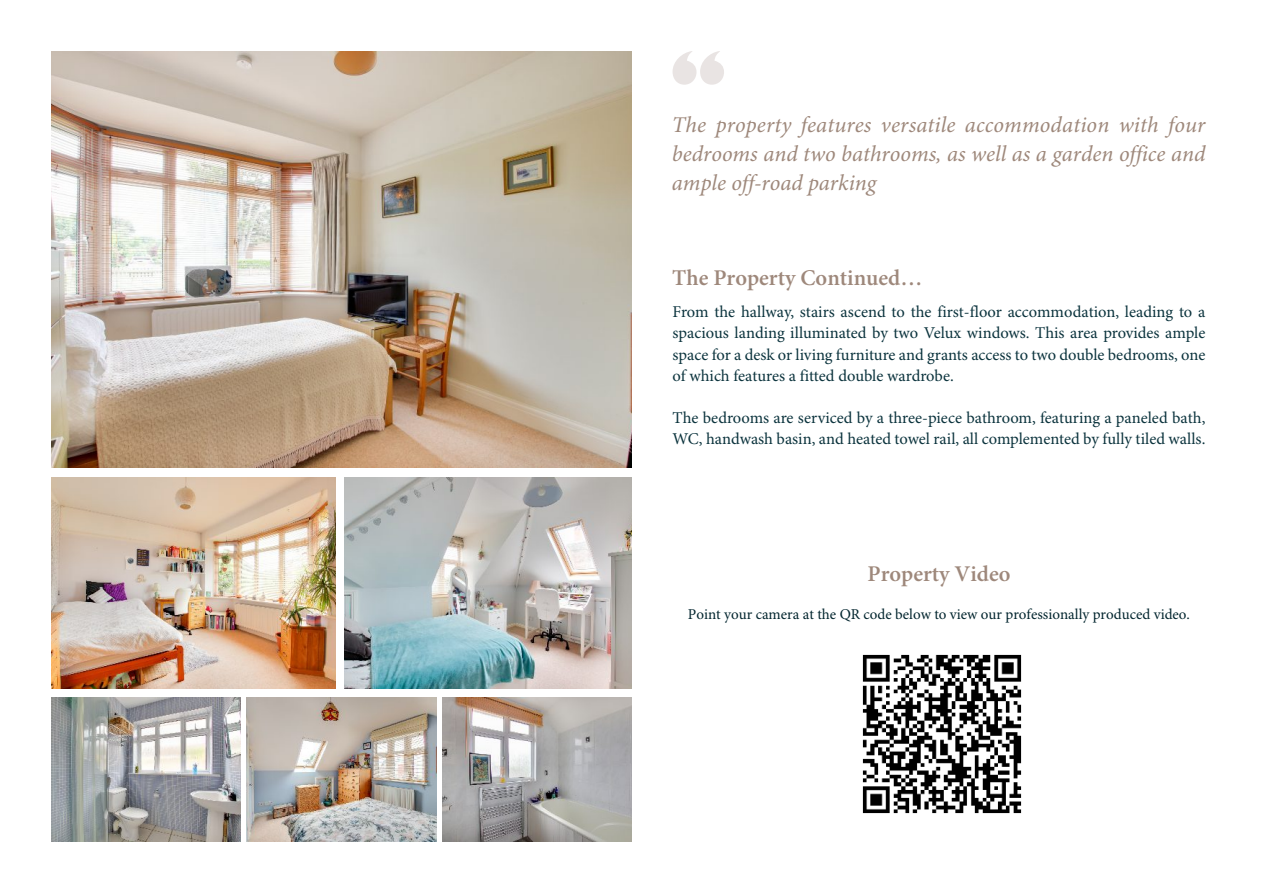
<style>
.page{position:relative;width:1263px;height:893px;background:#fff}
.page>*{position:absolute;margin:0;border:0;box-sizing:border-box;transform-origin:0 0}
.t1{font:italic 22.5px/28.8px "Minion Pro";color:#9e887b;text-align:justify}
.t2{font:600 22.5px "Minion Pro";color:#9e887b}
.t3{font:16.5px/21.1px "Minion Pro";color:#0b333d;text-align:justify}
.t4{font:15px "Minion Pro";color:#02252e}
</style>
<div class="page">
<svg style="left:672px;top:51px;width:52px;height:34px"></svg>
<img style="left:246px;top:698px;width:190px;height:144px">
<img style="left:51px;top:477px;width:285px;height:212px">
<img style="left:51px;top:51px;width:580px;height:417px">
<img style="left:344px;top:477px;width:287px;height:212px">
<img style="left:51px;top:698px;width:190px;height:144px">
<img style="left:442px;top:698px;width:189px;height:144px">
<img style="left:862px;top:654px;width:160px;height:160px">
<h1 class="t1" style="left:672px;top:113px;width:535px">The property features versatile accommodation with four bedrooms and two bathrooms, as well as a garden office and ample off-road parking</h1>
<h1 class="t2" style="left:672px;top:269px;width:252px">The Property Continued…</h1>
<p class="t3" style="left:672px;top:303px;width:534px">From the hallway, stairs ascend to the first-floor accommodation, leading to a spacious landing illuminated by two Velux windows. This area provides ample space for a desk or living furniture and grants access to two double bedrooms, one of which features a fitted double wardrobe.</p>
<p class="t3" style="left:672px;top:408px;width:534px">The bedrooms are serviced by a three-piece bathroom, featuring a paneled bath,<br>WC, handwash basin, and heated towel rail, all complemented by fully tiled walls.</p>
<h1 class="t2" style="left:867px;top:564px;width:144px">Property Video</h1>
<p class="t4" style="left:688px;top:608px;width:503px">Point your camera at the QR code below to view our professionally produced video.</p>
</div>
